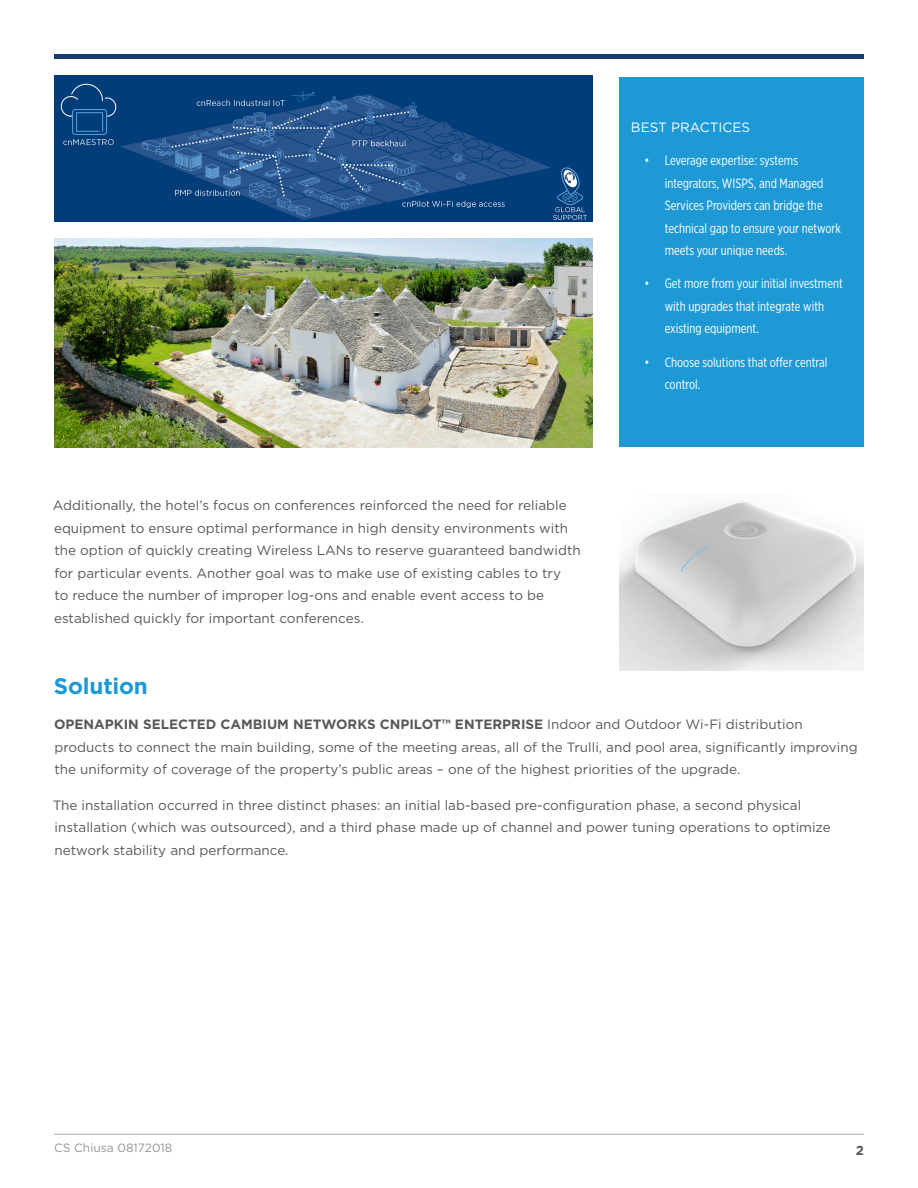
<style>
.page{position:relative;width:918px;height:1188px;background:#fff}
.page>*{position:absolute;margin:0;border:0;box-sizing:border-box;transform-origin:0 0}
.t1{font:700 22.5px "Gotham";letter-spacing:-.005em;color:#1d99d6}
.Body_Text{font:13.5px/22.5px "Gotham";color:#57585a}
.t2{font:13.5px/22.5px "Gotham X Narrow";color:#fff}
.Sidebar_Title{font:13.5px "Gotham";color:#fff}
.t3{font:700 13.05px "Gotham";color:#57585a}
.Caption_Center{font:12px "Gotham";color:#939598}
.s1{font-weight:700}
</style>
<div class="page">
<hr style="left:54px;top:1134px;width:810px;height:1px;background:#a8a9ad">
<hr style="left:54px;top:54px;width:810px;height:4px;background:#193b6d">
<div style="left:619px;top:78px;width:245px;height:369px;background:#1d99d6"></div>
<img style="left:619px;top:502px;width:245px;height:169px">
<img style="left:54px;top:76px;width:539px;height:146px">
<img style="left:54px;top:238px;width:539px;height:209px">
<p class="Body_Text" style="left:53px;top:494px;width:529px">Additionally, the hotel’s focus on conferences reinforced the need for reliable equipment to ensure optimal performance in high density environments with the option of quickly creating Wireless LANs to reserve guaranteed bandwidth for particular events. Another goal was to make use of existing cables to try<br>to reduce the number of improper log-ons and enable event access to be established quickly for important conferences.</p>
<p class="Sidebar_Title" style="left:631px;top:118px;width:121px">BEST PRACTICES</p>
<p class="t2" style="left:665px;top:149px;width:178px;text-indent:-20px">• Leverage expertise: systems integrators, WISPS, and Managed<br>Services Providers can bridge the technical gap to ensure your network meets your unique needs.</p>
<p class="t2" style="left:665px;top:272px;width:180px;text-indent:-20px">• Get more from your initial investment with upgrades that integrate with existing equipment.</p>
<p class="t2" style="left:665px;top:351px;width:164px;text-indent:-20px">• Choose solutions that offer central control.</p>
<p class="t1" style="left:54px;top:671px;width:96px">Solution</p>
<p class="Body_Text" style="left:54px;top:713px;width:805px"><span class="s1">OPENAPKIN SELECTED CAMBIUM NETWORKS CNPILOT™ ENTERPRISE</span> Indoor and Outdoor Wi-Fi distribution products to connect the main building, some of the meeting areas, all of the Trulli, and pool area, significantly improving the uniformity of coverage of the property’s public areas – one of the highest priorities of the upgrade.</p>
<p class="Body_Text" style="left:53px;top:793px;width:780px">The installation occurred in three distinct phases: an initial lab-based pre-configuration phase, a second physical installation (which was outsourced), and a third phase made up of channel and power tuning operations to optimize network stability and performance.</p>
<p class="Caption_Center" style="left:54px;top:1140px;width:120px">CS Chiusa 08172018</p>
<p class="t3" style="left:856px;top:1142px;width:10px">2</p>
</div>
